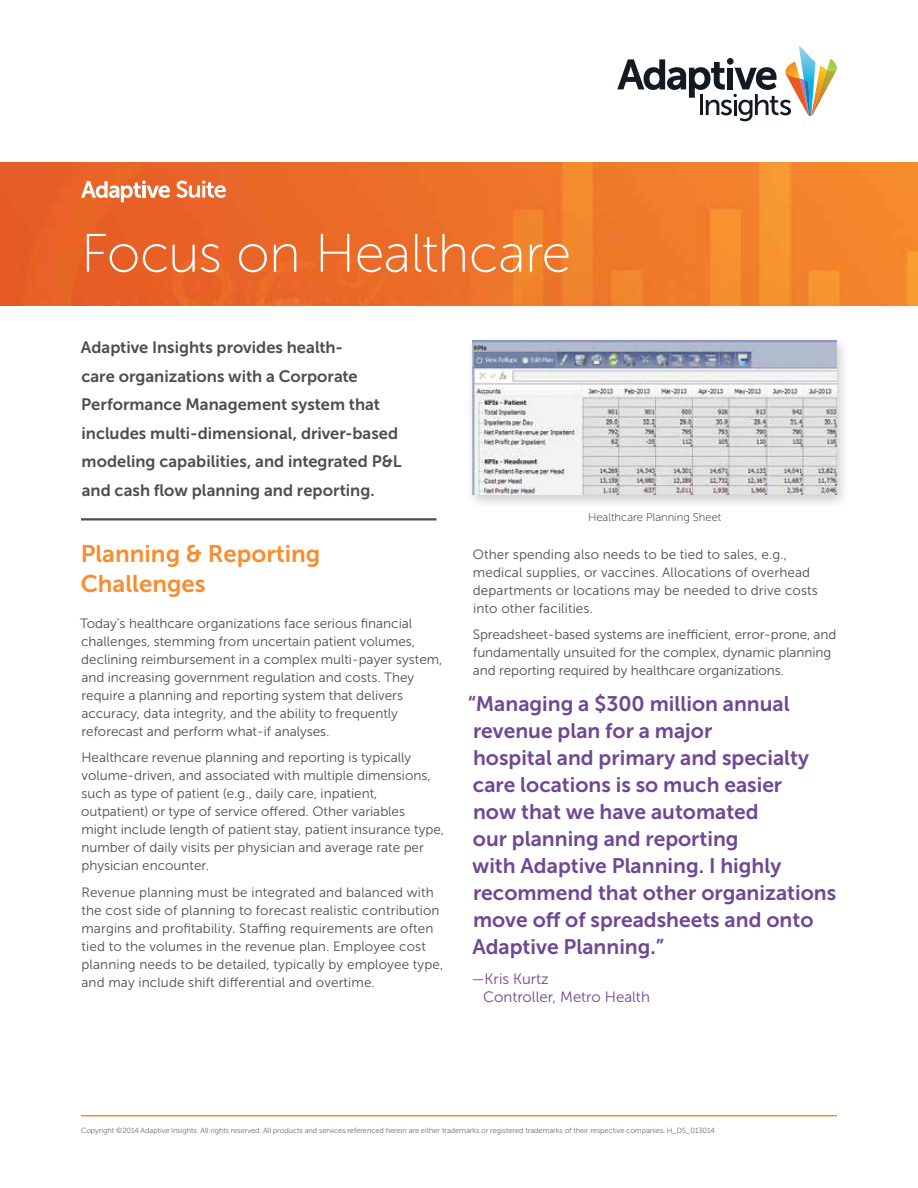
<style>
.page{position:relative;width:918px;height:1188px;background:#fff}
.page>*{position:absolute;margin:0;border:0;box-sizing:border-box;transform-origin:0 0}
.t1{font:54px "Museo Sans 100";letter-spacing:-.015em;color:#fff}
.t2{font:24px/30px "Museo Sans 700";color:#f78d2d}
.t3{font:21px/27px "Museo Sans 700";color:#6f4793}
.t4{font:16.5px/28.5px "Museo Sans 700";color:#4d4d4f}
.t5{font:15px/18px "Museo Sans 300";color:#6f4793}
.t6{font:13.5px/18px "Museo Sans 300";color:#4d4d4f}
.t7{font:11.25px "Museo Sans 100";color:#231f20}
.t8{font:7.5px "Museo Sans 300";letter-spacing:-.01em;color:#6c6c71}
</style>
<div class="page">
<hr style="left:81px;top:1115px;width:756px;height:1px;background:#f78d2d">
<img style="left:0;top:162px;width:918px;height:143px">
<svg style="left:617px;top:46px;width:220px;height:75px"></svg>
<svg style="left:176px;top:181px;width:50px;height:17px"></svg>
<svg style="left:81px;top:180px;width:89px;height:22px"></svg>
<hr style="left:81px;top:518px;width:355px;height:2px;background:#4d4d4f">
<div style="left:465px;top:335px;width:385px;height:175px;background:#231f20;opacity:.22"></div>
<img style="left:473px;top:341px;width:364px;height:154px">
<h1 class="t1" style="left:81px;top:224px;width:492px">Focus on Healthcare</h1>
<p class="t4" style="left:81px;top:333px;width:322px">Adaptive Insights provides health-<br>care organizations with a Corporate Performance Management system that includes multi-dimensional, driver-based modeling capabilities, and integrated P&amp;L and cash flow planning and reporting.</p>
<h2 class="t2" style="left:81px;top:538px;width:241px">Planning &amp; Reporting<br>Challenges</h2>
<p class="t6" style="left:80px;top:614px;width:364px">Today’s healthcare organizations face serious financial challenges, stemming from uncertain patient volumes, declining reimbursement in a complex multi-payer system, and increasing government regulation and costs. They require a planning and reporting system that delivers accuracy, data integrity, and the ability to frequently reforecast and perform what-if analyses.</p>
<p class="t6" style="left:81px;top:749px;width:365px">Healthcare revenue planning and reporting is typically volume-driven, and associated with multiple dimensions, such as type of patient (e.g., daily care, inpatient, outpatient) or type of service offered. Other variables might include length of patient stay, patient insurance type, number of daily visits per physician and average rate per physician encounter.</p>
<p class="t6" style="left:81px;top:883px;width:364px">Revenue planning must be integrated and balanced with the cost side of planning to forecast realistic contribution margins and profitability. Staffing requirements are often tied to the volumes in the revenue plan. Employee cost planning needs to be detailed, typically by employee type, and may include shift differential and overtime.</p>
<p class="t7" style="left:588px;top:511px;width:135px">Healthcare Planning Sheet</p>
<p class="t6" style="left:473px;top:545px;width:347px">Other spending also needs to be tied to sales, e.g., medical supplies, or vaccines. Allocations of overhead departments or locations may be needed to drive costs into other facilities.</p>
<p class="t6" style="left:473px;top:626px;width:365px">Spreadsheet-based systems are inefficient, error-prone, and fundamentally unsuited for the complex, dynamic planning and reporting required by healthcare organizations.</p>
<p class="t3" style="left:468px;top:690px;width:370px">“Managing a $300 million annual revenue plan for a major<br>hospital and primary and specialty care locations is so much easier<br>now that we have automated<br>our planning and reporting<br>with Adaptive Planning. I highly recommend that other organizations move off of spreadsheets and onto<br>Adaptive Planning.”</p>
<p class="t5" style="left:483px;top:970px;width:168px;text-indent:-12px">—Kris Kurtz<br>Controller, Metro Health</p>
<p class="t8" style="left:81px;top:1126px;width:636px">Copyright ©2014 Adaptive Insights. All rights reserved. All products and services referenced herein are either trademarks or registered trademarks of their respective companies. H_DS_013014</p>
</div>
